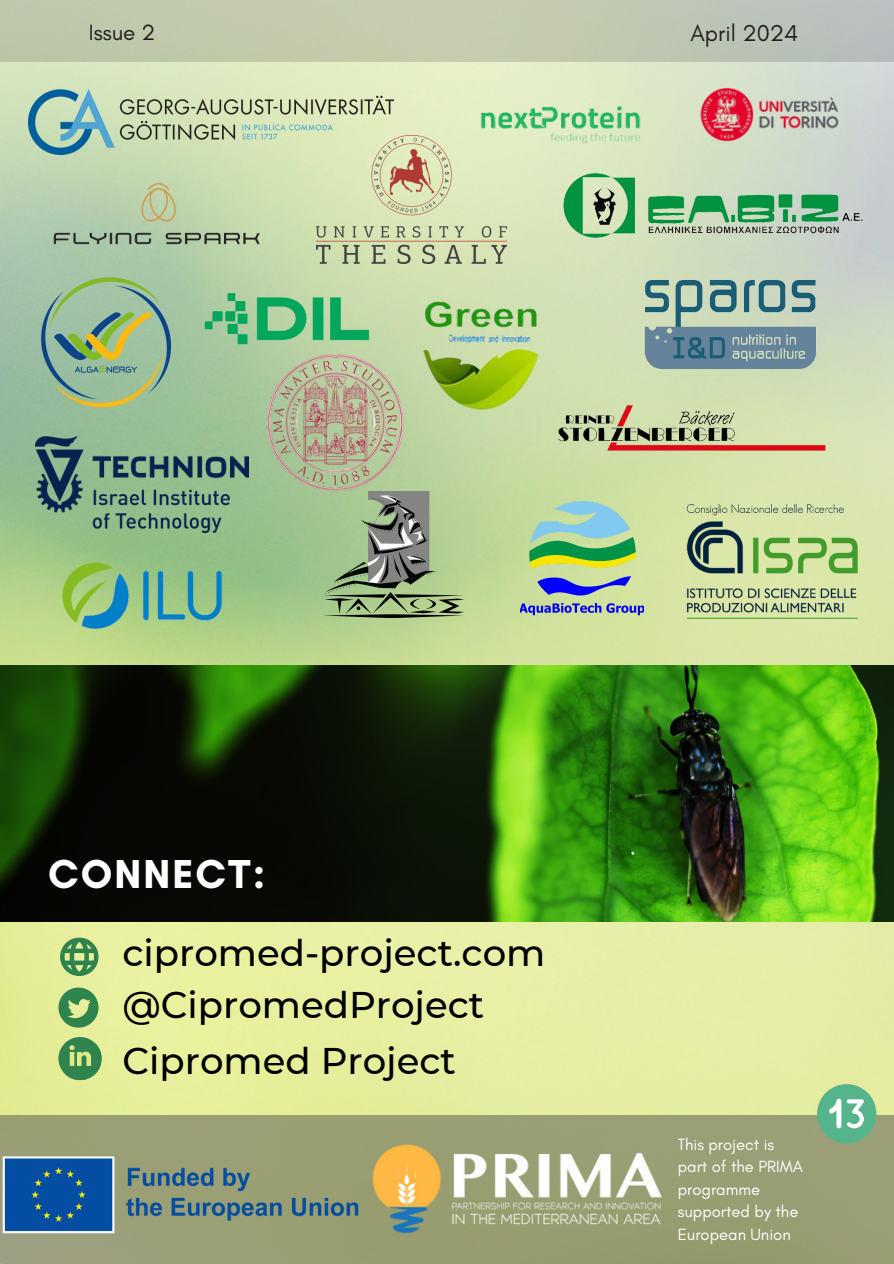
<style>
.page{position:relative;width:894px;height:1264px;background:#fff}
.page>*{position:absolute;margin:0;border:0;box-sizing:border-box;transform-origin:0 0}
.t1{font:700 41.1px "Glacial Indifference";letter-spacing:.05em;color:#fff}
.t2{font:500 37.05px/51.8px "Montserrat";color:#000}
.t3{font:23.4px "Glacial Indifference";color:#231f20}
.t4{font:22.5px "Glacial Indifference";color:#231f20}
.t5{font:16.65px/22.5px "Glacial Indifference";color:#fff}
</style>
<div class="page">
<img style="left:0;top:62px;width:893px;height:1053px">
<img style="left:28px;top:89px;width:365px;height:66px">
<img style="left:50px;top:182px;width:213px;height:64px">
<img style="left:555px;top:167px;width:311px;height:80px">
<img style="left:520px;top:501px;width:123px;height:116px">
<img style="left:643px;top:279px;width:173px;height:90px">
<img style="left:35px;top:436px;width:213px;height:96px">
<img style="left:316px;top:136px;width:190px;height:128px">
<img style="left:677px;top:496px;width:188px;height:129px">
<img style="left:52px;top:550px;width:184px;height:84px">
<img style="left:203px;top:292px;width:169px;height:52px">
<img style="left:539px;top:394px;width:305px;height:66px">
<img style="left:468px;top:89px;width:186px;height:59px">
<img style="left:260px;top:353px;width:151px;height:138px">
<img style="left:696px;top:77px;width:146px;height:71px">
<img style="left:423px;top:298px;width:119px;height:112px">
<img style="left:323px;top:491px;width:140px;height:126px">
<img style="left:39px;top:274px;width:135px;height:136px">
<div style="left:0;top:0;width:893px;height:62px;background:linear-gradient(to right,#c2cca7,#bec4b9)"></div>
<div style="left:0;top:1115px;width:893px;height:148px;background:#9a9e74"></div>
<img style="left:0;top:1156px;width:359px;height:79px">
<img style="left:372px;top:1144px;width:290px;height:90px">
<svg style="left:58px;top:987px;width:40px;height:40px"></svg>
<svg style="left:58px;top:1036px;width:43px;height:44px"></svg>
<svg style="left:65px;top:1043px;width:38px;height:38px"></svg>
<svg style="left:60px;top:937px;width:38px;height:38px"></svg>
<svg style="left:816px;top:1084px;width:60px;height:59px"></svg>
<img style="left:0;top:666px;width:893px;height:255px">
<h3 class="t4" style="left:89px;top:18px;width:68px">Issue 2</h3>
<h3 class="t3" style="left:690px;top:19px;width:109px">April 2024</h3>
<h1 class="t1" style="left:48px;top:848px;width:219px">CONNECT:</h1>
<h2 class="t2" style="left:122px;top:926px;width:424px">cipromed-project.com @CipromedProject</h2>
<h2 class="t2" style="left:122px;top:1034px;width:335px">Cipromed Project</h2>
<p class="t5" style="left:677px;top:1132px;width:127px">This project is part of the PRIMA programme supported by the<br>European Union</p>
</div>
